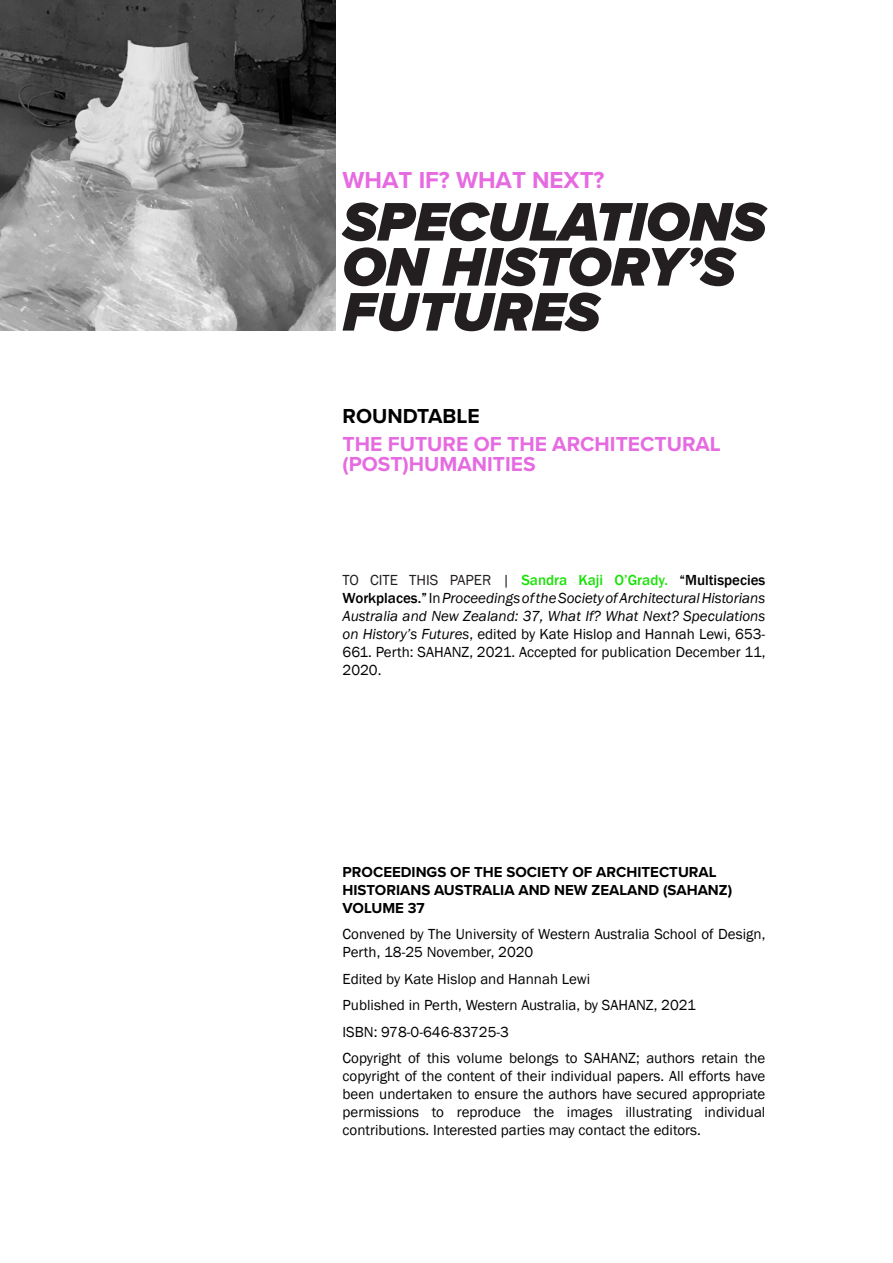
<style>
.page{position:relative;width:893px;height:1263px;background:#fff}
.page>*{position:absolute;margin:0;border:0;box-sizing:border-box;transform-origin:0 0}
.t1{font:italic 900 56.25px "Proxima Nova";color:#231f20}
.t2{font:700 24px "Proxima Nova";color:#e66be1}
.t3{font:700 21px/19.5px "Proxima Nova";color:#e66be1}
.t4{font:700 21px "Proxima Nova";color:#000}
.t5{font:15px/18px "Franklin Gothic";color:#000}
.t6{font:italic 15px/18px "Franklin Gothic";color:#000;text-align:justify}
.t7{font:700 15px/18px "Proxima Nova";color:#000}
.s1{font-style:normal;color:#231f20}
.s2{font-weight:500;font-style:normal;color:#1be109}
.s3{font-weight:500;font-style:normal}
.s4{font-style:normal}
</style>
<div class="page">
<img style="left:0;top:0;width:335px;height:331px">
<p class="t2" style="left:343px;top:162px;width:264px">WHAT IF? WHAT NEXT?</p>
<p class="t1" style="left:343px;top:180px;width:425px">SPECULATIONS</p>
<p class="t1" style="left:343px;top:225px;width:394px">ON HISTORY’S</p>
<p class="t1" style="left:343px;top:270px;width:259px">FUTURES</p>
<p class="t4" style="left:343px;top:400px;width:139px">ROUNDTABLE</p>
<p class="t3" style="left:343px;top:434px;width:380px">THE FUTURE OF THE ARCHITECTURAL (POST)HUMANITIES</p>
<p class="t6" style="left:343px;top:571px;width:424px"><span class="s1">TO CITE THIS PAPER |</span> <span class="s2">Sandra Kaji O’Grady.</span> <span class="s3">“Multispecies Workplaces.”</span> <span class="s4">In</span> Proceedings of the Society of Architectural Historians Australia and New Zealand: 37, What If? What Next? Speculations on History’s Futures<span class="s4">, edited by Kate Hislop and Hannah Lewi, 653- 661. Perth: SAHANZ, 2021. Accepted for publication December 11, 2020.</span></p>
<p class="t7" style="left:343px;top:862px;width:391px">PROCEEDINGS OF THE SOCIETY OF ARCHITECTURAL<br>HISTORIANS AUSTRALIA AND NEW ZEALAND (SAHANZ)<br>VOLUME 37</p>
<p class="t5" style="left:343px;top:926px;width:424px">Convened by The University of Western Australia School of Design,<br>Perth, 18-25 November, 2020</p>
<p class="t5" style="left:343px;top:970px;width:249px">Edited by Kate Hislop and Hannah Lewi</p>
<p class="t5" style="left:343px;top:997px;width:355px">Published in Perth, Western Australia, by SAHANZ, 2021</p>
<p class="t5" style="left:343px;top:1023px;width:168px">ISBN: 978-0-646-83725-3</p>
<p class="t5" style="left:343px;top:1050px;width:424px;text-align:justify">Copyright of this volume belongs to SAHANZ; authors retain the copyright of the content of their individual papers. All efforts have been undertaken to ensure the authors have secured appropriate permissions to reproduce the images illustrating individual contributions. Interested parties may contact the editors.</p>
</div>
